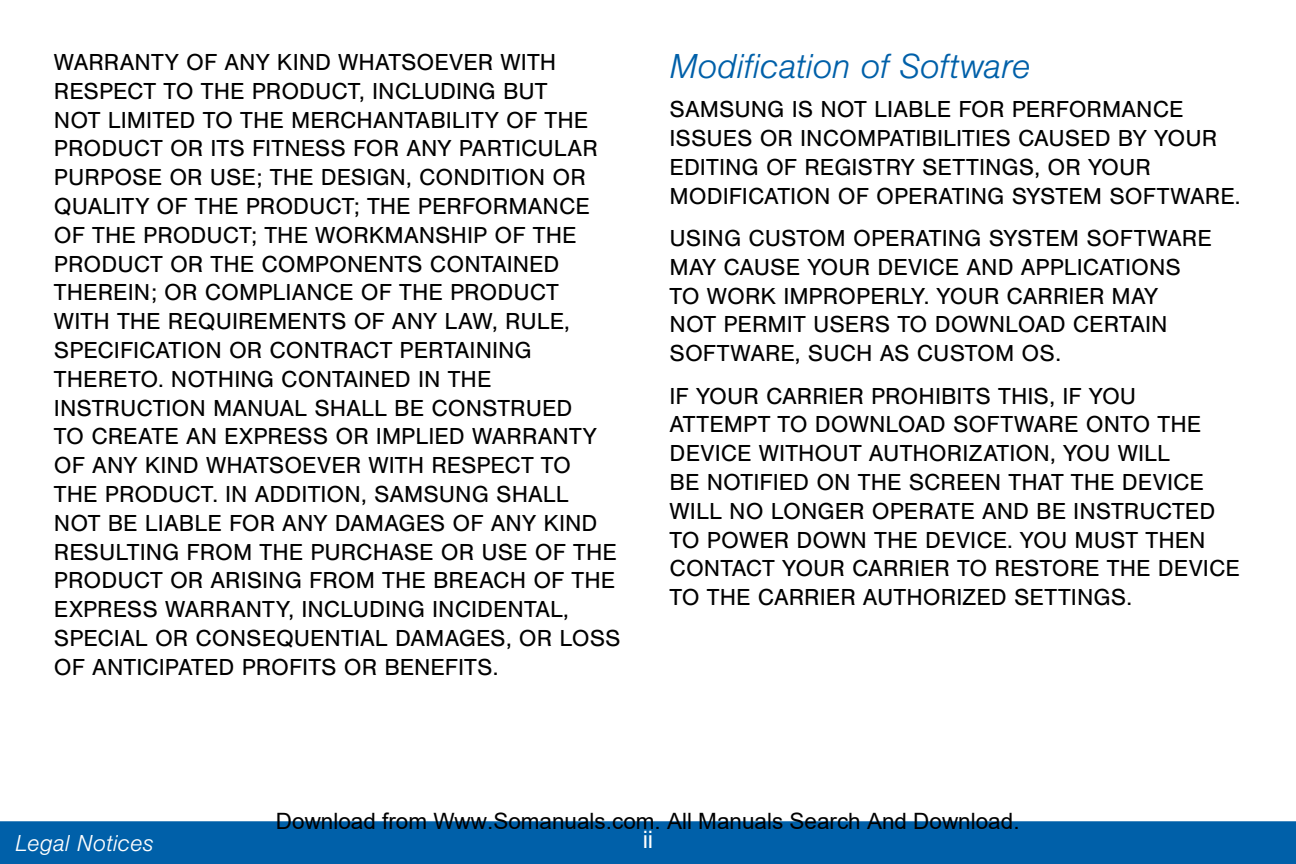
<style>
.page{position:relative;width:1296px;height:864px;background:#fff}
.page>*{position:absolute;margin:0;border:0;box-sizing:border-box;transform-origin:0 0}
.t1{font:italic 300 36px "Nimbus San";letter-spacing:-.01em;color:#0060a9}
.t2{font:24px/28.8px "Nimbus San";color:#000}
.t3{font:italic 300 24px "Nimbus San";color:#fff}
.t4{font:24px "Arial";color:#fff}
.t5{font:22.5px "Arial";color:#000}
</style>
<div class="page">
<div style="left:0;top:821px;width:1296px;height:43px;background:#0060a9;border:3px solid #0060a9"></div>
<p class="t2" style="left:54px;top:48px;width:568px">WARRANTY OF ANY KIND WHATSOEVER WITH RESPECT TO THE PRODUCT, INCLUDING BUT<br>NOT LIMITED TO THE MERCHANTABILITY OF THE PRODUCT OR ITS FITNESS FOR ANY PARTICULAR PURPOSE OR USE; THE DESIGN, CONDITION OR QUALITY OF THE PRODUCT; THE PERFORMANCE OF THE PRODUCT; THE WORKMANSHIP OF THE PRODUCT OR THE COMPONENTS CONTAINED THEREIN; OR COMPLIANCE OF THE PRODUCT WITH THE REQUIREMENTS OF ANY LAW, RULE, SPECIFICATION OR CONTRACT PERTAINING THERETO. NOTHING CONTAINED IN THE INSTRUCTION MANUAL SHALL BE CONSTRUED<br>TO CREATE AN EXPRESS OR IMPLIED WARRANTY OF ANY KIND WHATSOEVER WITH RESPECT TO THE PRODUCT. IN ADDITION, SAMSUNG SHALL NOT BE LIABLE FOR ANY DAMAGES OF ANY KIND RESULTING FROM THE PURCHASE OR USE OF THE PRODUCT OR ARISING FROM THE BREACH OF THE EXPRESS WARRANTY, INCLUDING INCIDENTAL, SPECIAL OR CONSEQUENTIAL DAMAGES, OR LOSS OF ANTICIPATED PROFITS OR BENEFITS.</p>
<h1 class="t1" style="left:670px;top:47px;width:363px">Modification of Software</h1>
<p class="t2" style="left:670px;top:95px;width:572px">SAMSUNG IS NOT LIABLE FOR PERFORMANCE ISSUES OR INCOMPATIBILITIES CAUSED BY YOUR EDITING OF REGISTRY SETTINGS, OR YOUR MODIFICATION OF OPERATING SYSTEM SOFTWARE.</p>
<p class="t2" style="left:670px;top:224px;width:544px">USING CUSTOM OPERATING SYSTEM SOFTWARE MAY CAUSE YOUR DEVICE AND APPLICATIONS TO WORK IMPROPERLY. YOUR CARRIER MAY<br>NOT PERMIT USERS TO DOWNLOAD CERTAIN SOFTWARE, SUCH AS CUSTOM OS.</p>
<p class="t2" style="left:670px;top:382px;width:572px">IF YOUR CARRIER PROHIBITS THIS, IF YOU ATTEMPT TO DOWNLOAD SOFTWARE ONTO THE DEVICE WITHOUT AUTHORIZATION, YOU WILL<br>BE NOTIFIED ON THE SCREEN THAT THE DEVICE WILL NO LONGER OPERATE AND BE INSTRUCTED TO POWER DOWN THE DEVICE. YOU MUST THEN CONTACT YOUR CARRIER TO RESTORE THE DEVICE TO THE CARRIER AUTHORIZED SETTINGS.</p>
<p class="t5" style="left:276px;top:809px;width:745px">Download from Www.Somanuals.com. All Manuals Search And Download.</p>
<p class="t3" style="left:15px;top:830px;width:140px">Legal Notices</p>
<p class="t4" style="left:643px;top:824px;width:12px">ii</p>
</div>
